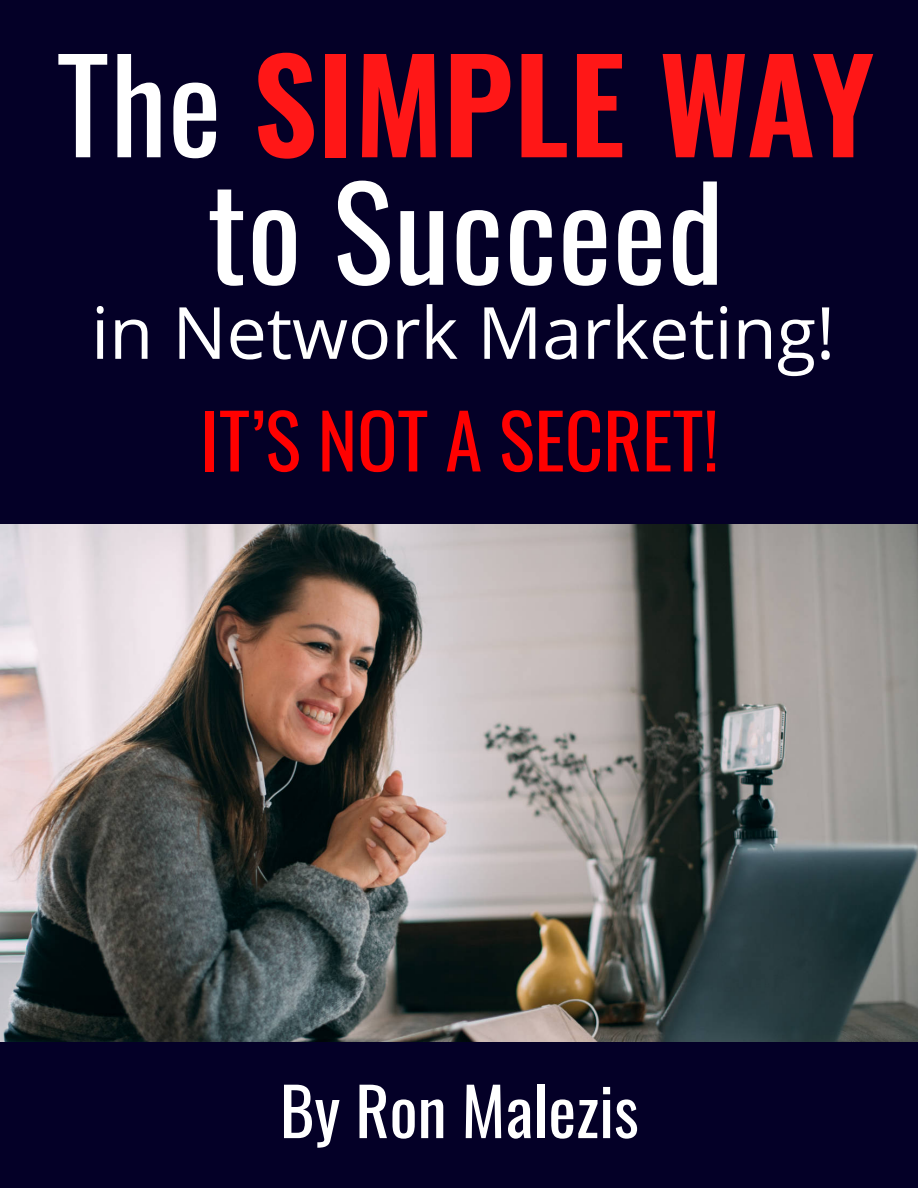
<style>
.page{position:relative;width:918px;height:1188px;background:#fff}
.page>*{position:absolute;margin:0;border:0;box-sizing:border-box;transform-origin:0 0}
.t1{font:127.5px/127.5px "Oswald";letter-spacing:.01em;color:#fff;text-align:center}
.t2{font:75px "Oswald";color:#f00}
.t3{font:72px "Open Sans";color:#fff}
.t4{font:66px "Oswald";color:#fff}
.s1{font-weight:600;color:#ff1717}
</style>
<div class="page">
<img style="left:0;top:523px;width:918px;height:520px">
<div style="left:0;top:0;width:918px;height:523px;background:#040027"></div>
<div style="left:0;top:1043px;width:918px;height:145px;background:#040027"></div>
<p class="t1" style="left:56px;top:36px;width:819px">The <span class="s1">SIMPLE WAY </span>to Succeed</p>
<p class="t3" style="left:91px;top:304px;width:746px">in Network Marketing!</p>
<p class="t2" style="left:201px;top:382px;width:520px">IT’S NOT A SECRET!</p>
<p class="t4" style="left:280px;top:1059px;width:361px">By Ron Malezis</p>
</div>
